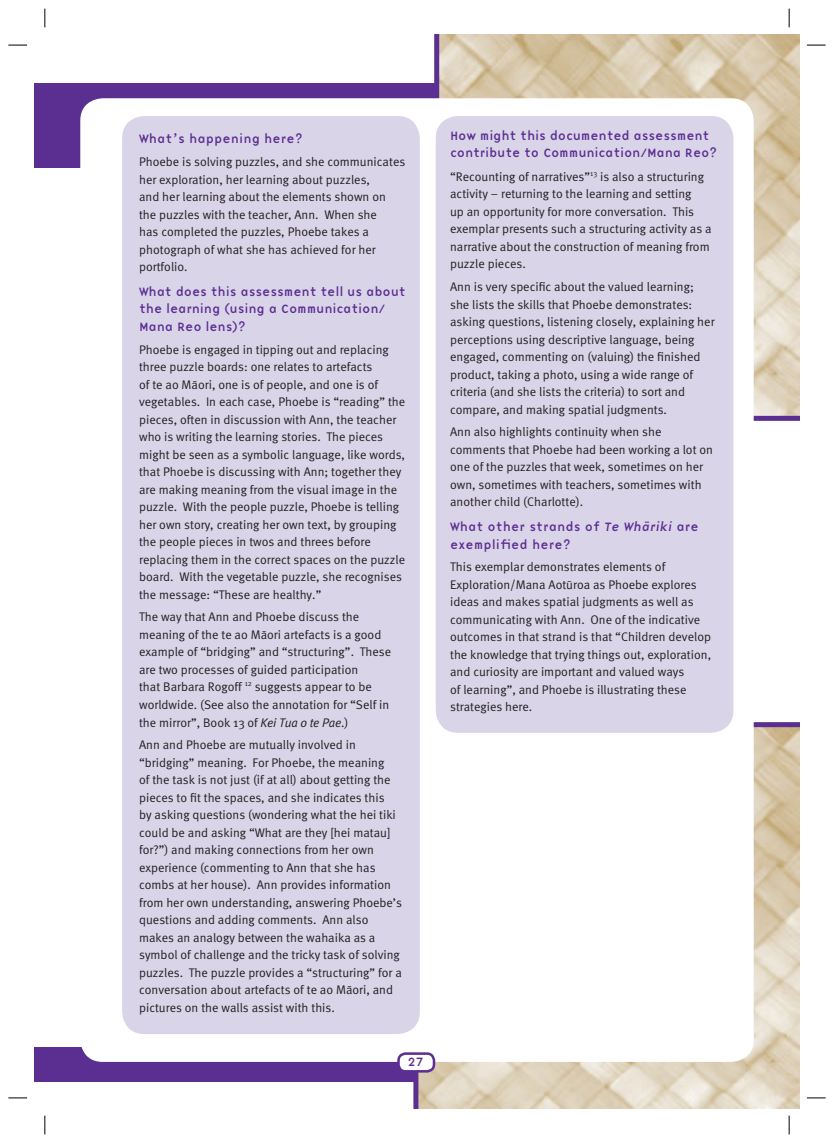
<style>
.page{position:relative;width:834px;height:1143px;background:#fff}
.page>*{position:absolute;margin:0;border:0;box-sizing:border-box;transform-origin:0 0}
.t1{font:12.5px/17.5px "Meta Normal NZ";color:#231f20}
.t2{font:12.5px/17.5px "Base Nine";letter-spacing:-.015em;color:#5b2e91}
.t3{font:12.5px "B9 Macron";color:#5b2e91}
.s1{font-style:italic}
.s2{font-family:"Base Nine I"}
</style>
<div class="page">
<div style="left:34px;top:1047px;width:11px;height:34px;background:#5b2e91"></div>
<div style="left:34px;top:83px;width:11px;height:85px;background:#5b2e91"></div>
<div style="left:45px;top:1047px;width:416px;height:34px;background:#5b2e91"></div>
<div style="left:45px;top:83px;width:423px;height:85px;background:#5b2e91"></div>
<svg style="left:434px;top:34px;width:366px;height:387px;background:#d7c7ae"></svg>
<svg style="left:413px;top:722px;width:387px;height:386px;background:#ddcfba"></svg>
<div style="left:80px;top:98px;width:673px;height:963px;background:#fff;border-radius:22px"></div>
<div style="left:398px;top:1053px;width:36px;height:18px;background:#fff;border-radius:7px"></div>
<div style="left:397px;top:1052px;width:38px;height:20px;border:2px solid #5b2e91;border-radius:7px"></div>
<div style="left:122px;top:116px;width:298px;height:918px;background:#dad4e9;border-radius:22px"></div>
<div style="left:436px;top:116px;width:297px;height:616px;background:#dad4e9;border-radius:22px"></div>
<svg style="left:8px;top:44px;width:19px;height:2px"></svg>
<svg style="left:807px;top:44px;width:18px;height:2px"></svg>
<svg style="left:8px;top:1097px;width:19px;height:1px"></svg>
<svg style="left:807px;top:1097px;width:18px;height:1px"></svg>
<svg style="left:44px;top:9px;width:2px;height:18px"></svg>
<svg style="left:44px;top:1115px;width:2px;height:19px"></svg>
<svg style="left:788px;top:9px;width:2px;height:18px"></svg>
<svg style="left:788px;top:1115px;width:2px;height:19px"></svg>
<p class="t2" style="left:139px;top:131px;width:165px">What’s happening here?</p>
<p class="t1" style="left:139px;top:154px;width:268px">Phoebe is solving puzzles, and she communicates her exploration, her learning about puzzles,<br>and her learning about the elements shown on the puzzles with the teacher, Ann. When she<br>has completed the puzzles, Phoebe takes a photograph of what she has achieved for her portfolio.</p>
<p class="t2" style="left:139px;top:283px;width:268px">What does this assessment tell us about the learning (using a Communication/<br>Mana Reo lens)?</p>
<p class="t1" style="left:139px;top:341px;width:268px">Phoebe is engaged in tipping out and replacing three puzzle boards: one relates to artefacts<br>of te ao Màori, one is of people, and one is of vegetables. In each case, Phoebe is “reading” the pieces, often in discussion with Ann, the teacher who is writing the learning stories. The pieces might be seen as a symbolic language, like words, that Phoebe is discussing with Ann; together they are making meaning from the visual image in the puzzle. With the people puzzle, Phoebe is telling her own story, creating her own text, by grouping the people pieces in twos and threes before replacing them in the correct spaces on the puzzle board. With the vegetable puzzle, she recognises the message: “These are healthy.”</p>
<p class="t1" style="left:139px;top:609px;width:253px">The way that Ann and Phoebe discuss the meaning of the te ao Màori artefacts is a good example of “bridging” and “structuring”. These are two processes of guided participation<br>that Barbara Rogoff <sup>12</sup> suggests appear to be worldwide. (See also the annotation for “Self in the mirror”, Book 13 of <span class="s1">Kei Tua o te Pae</span>.)</p>
<p class="t1" style="left:139px;top:737px;width:264px">Ann and Phoebe are mutually involved in “bridging” meaning. For Phoebe, the meaning<br>of the task is not just (if at all) about getting the pieces to fit the spaces, and she indicates this<br>by asking questions (wondering what the hei tiki could be and asking “What are they [hei matau] for?”) and making connections from her own experience (commenting to Ann that she has combs at her house). Ann provides information from her own understanding, answering Phoebe’s questions and adding comments. Ann also makes an analogy between the wahaika as a symbol of challenge and the tricky task of solving puzzles. The puzzle provides a “structuring” for a conversation about artefacts of te ao Màori, and pictures on the walls assist with this.</p>
<p class="t3" style="left:407px;top:1056px;width:18px">27</p>
<p class="t2" style="left:450px;top:127px;width:269px">How might this documented assessment contribute to Communication/Mana Reo?</p>
<p class="t1" style="left:450px;top:168px;width:263px">“Recounting of narratives”<sup>13</sup> is also a structuring activity – returning to the learning and setting<br>up an opportunity for more conversation. This exemplar presents such a structuring activity as a narrative about the construction of meaning from puzzle pieces.</p>
<p class="t1" style="left:450px;top:279px;width:266px">Ann is very specific about the valued learning; she lists the skills that Phoebe demonstrates: asking questions, listening closely, explaining her perceptions using descriptive language, being engaged, commenting on (valuing) the finished product, taking a photo, using a wide range of criteria (and she lists the criteria) to sort and compare, and making spatial judgments.</p>
<p class="t1" style="left:450px;top:424px;width:264px">Ann also highlights continuity when she comments that Phoebe had been working a lot on one of the puzzles that week, sometimes on her own, sometimes with teachers, sometimes with another child (Charlotte).</p>
<p class="t2" style="left:450px;top:519px;width:250px">What other strands of <span class="s2">Te Whariki</span> are exemplified here?</p>
<p class="t1" style="left:450px;top:559px;width:262px">This exemplar demonstrates elements of Exploration/Mana Aotùroa as Phoebe explores ideas and makes spatial judgments as well as communicating with Ann. One of the indicative outcomes in that strand is that “Children develop the knowledge that trying things out, exploration, and curiosity are important and valued ways<br>of learning”, and Phoebe is illustrating these strategies here.</p>
</div>
